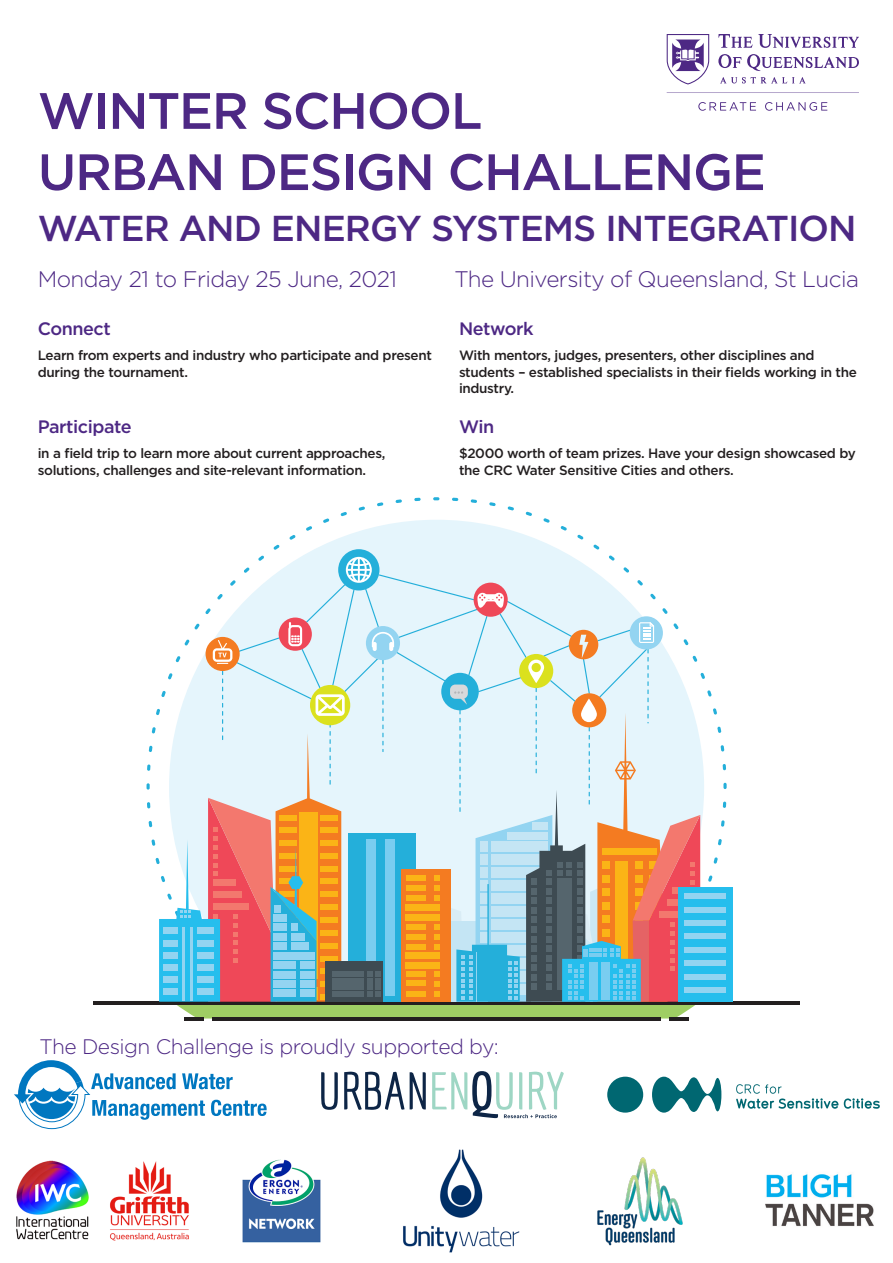
<style>
.page{position:relative;width:893px;height:1263px;background:#fff}
.page>*{position:absolute;margin:0;border:0;box-sizing:border-box;transform-origin:0 0}
.Headline_32_34pt{font:500 51px "Gotham";letter-spacing:-.025em;color:#4d2884}
.Headline_32_34pt-2{font:500 36px "Gotham";letter-spacing:-.025em;color:#4d2884}
.Pull-quote{font:300 22.5px "Gotham";letter-spacing:-.025em;color:#4d2884}
.Intro_copy{font:300 21px "Gotham";letter-spacing:-.025em;color:#4d2884}
.Body_intro{font:500 18px "Gotham";letter-spacing:-.025em;color:#4d2884}
.Body_heading{font:500 18px "Gotham";letter-spacing:-.025em;color:#4d2884}
.Body_intro-2{font:500 13.5px/16.5px "Gotham";letter-spacing:-.025em;color:#231f20}
</style>
<div class="page">
<svg style="left:147px;top:497px;width:580px;height:390px"></svg>
<hr style="left:93px;top:1002px;width:707px;height:3px;background:#231f20">
<hr style="left:212px;top:1017px;width:449px;height:3px;background:#231f20">
<hr style="left:670px;top:1017px;width:19px;height:3px;background:#231f20">
<hr style="left:184px;top:1017px;width:19px;height:3px;background:#231f20">
<div style="left:678px;top:887px;width:55px;height:115px;background:#26beed"></div>
<div style="left:684px;top:893px;width:42px;height:6px;background:#93d4f1"></div>
<div style="left:684px;top:907px;width:42px;height:5px;background:#93d4f1"></div>
<div style="left:684px;top:920px;width:42px;height:6px;background:#93d4f1"></div>
<div style="left:684px;top:934px;width:42px;height:5px;background:#93d4f1"></div>
<div style="left:684px;top:947px;width:42px;height:5px;background:#93d4f1"></div>
<div style="left:684px;top:960px;width:42px;height:6px;background:#93d4f1"></div>
<div style="left:684px;top:974px;width:42px;height:5px;background:#93d4f1"></div>
<div style="left:684px;top:987px;width:42px;height:6px;background:#93d4f1"></div>
<div style="left:338px;top:549px;width:41px;height:41px;background:#24afda;border-radius:50%"></div>
<svg style="left:159px;top:557px;width:541px;height:461px;background:#c9ceca"></svg>
<svg style="left:581px;top:698px;width:16px;height:24px"></svg>
<svg style="left:667px;top:34px;width:192px;height:77px"></svg>
<svg style="left:14px;top:1060px;width:253px;height:69px"></svg>
<svg style="left:321px;top:1071px;width:243px;height:47px"></svg>
<svg style="left:607px;top:1077px;width:114px;height:35px"></svg>
<svg style="left:844px;top:1098px;width:36px;height:11px"></svg>
<svg style="left:736px;top:1084px;width:102px;height:25px"></svg>
<img style="left:16px;top:1160px;width:173px;height:81px">
<img style="left:242px;top:1159px;width:79px;height:83px">
<img style="left:597px;top:1157px;width:86px;height:89px">
<img style="left:765px;top:1174px;width:109px;height:52px">
<img style="left:403px;top:1149px;width:117px;height:104px">
<p class="Headline_32_34pt" style="left:38px;top:77px;width:446px">WINTER SCHOOL</p>
<p class="Headline_32_34pt" style="left:38px;top:139px;width:730px">URBAN DESIGN CHALLENGE</p>
<p class="Headline_32_34pt-2" style="left:38px;top:205px;width:820px">WATER AND ENERGY SYSTEMS INTEGRATION</p>
<p class="Pull-quote" style="left:38px;top:265px;width:361px">Monday 21 to Friday 25 June, 2021</p>
<p class="Pull-quote" style="left:454px;top:265px;width:406px">The University of Queensland, St Lucia</p>
<p class="Body_heading" style="left:38px;top:317px;width:75px">Connect</p>
<p class="Body_intro-2" style="left:38px;top:347px;width:396px">Learn from experts and industry who participate and present during the tournament.</p>
<p class="Body_intro" style="left:459px;top:317px;width:76px">Network</p>
<p class="Body_intro-2" style="left:459px;top:347px;width:399px">With mentors, judges, presenters, other disciplines and students – established specialists in their fields working in the industry.</p>
<p class="Body_intro" style="left:38px;top:415px;width:95px">Participate</p>
<p class="Body_intro-2" style="left:38px;top:445px;width:349px">in a field trip to learn more about current approaches, solutions, challenges and site-relevant information.</p>
<p class="Body_intro" style="left:459px;top:415px;width:37px">Win</p>
<p class="Body_intro-2" style="left:459px;top:445px;width:398px">$2000 worth of team prizes. Have your design showcased by the CRC Water Sensitive Cities and others.</p>
<p class="Intro_copy" style="left:40px;top:1034px;width:461px">The Design Challenge is proudly supported by:</p>
</div>
